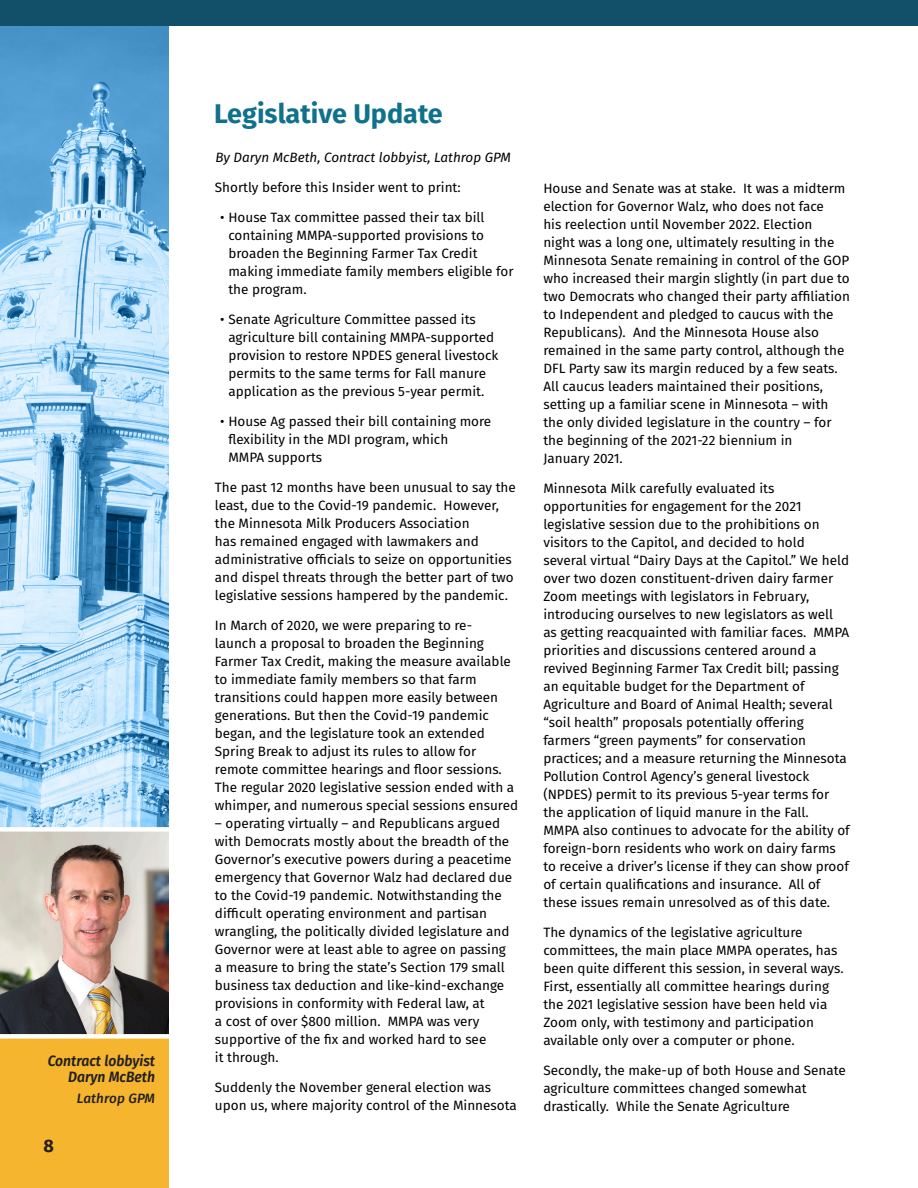
<style>
.page{position:relative;width:918px;height:1188px;background:#fff}
.page>*{position:absolute;margin:0;border:0;box-sizing:border-box;transform-origin:0 0}
.Paragraph_Style_1{font:700 27px "Fira Sans";color:#10718d}
.t1{font:700 18px "Fira Sans";color:#231f20}
.t2{font:italic 600 15px/16.5px "Fira Sans";color:#231f20;text-align:right;scale:.93 1}
.Article--Text{font:13.5px/18px "Fira Sans";color:#000001}
.Article--Text-2{font:italic 13.5px "Fira Sans";color:#000001}
.t3{font:italic 500 13.5px "Fira Sans";letter-spacing:.01em;color:#231f20}
</style>
<div class="page">
<div style="left:0;top:0;width:918px;height:26px;background:#124f68"></div>
<img style="left:0;top:26px;width:169px;height:801px">
<div style="left:0;top:1036px;width:169px;height:152px;background:#f5b52e"></div>
<img style="left:0;top:832px;width:169px;height:202px">
<div style="left:0;top:1034px;width:169px;height:5px;background:#fff"></div>
<p class="t2" style="left:48px;top:1051px;width:117px">Contract lobbyist<br>Daryn McBeth</p>
<p class="t3" style="left:77px;top:1088px;width:80px">Lathrop GPM</p>
<p class="t1" style="left:44px;top:1131px;width:12px">8</p>
<p class="Paragraph_Style_1" style="left:214px;top:91px;width:230px">Legislative Update</p>
<p class="Article--Text-2" style="left:215px;top:148px;width:297px">By Daryn McBeth, Contract lobbyist, Lathrop GPM</p>
<p class="Article--Text" style="left:215px;top:178px;width:247px">Shortly before this Insider went to print:</p>
<p class="Article--Text" style="left:228px;top:208px;width:287px;text-indent:-8px">• House Tax committee passed their tax bill containing MMPA-supported provisions to broaden the Beginning Farmer Tax Credit making immediate family members eligible for the program.</p>
<p class="Article--Text" style="left:228px;top:310px;width:272px;text-indent:-8px">• Senate Agriculture Committee passed its agriculture bill containing MMPA-supported provision to restore NPDES general livestock permits to the same terms for Fall manure application as the previous 5-year permit.</p>
<p class="Article--Text" style="left:228px;top:412px;width:264px;text-indent:-8px">• House Ag passed their bill containing more flexibility in the MDI program, which<br>MMPA supports</p>
<p class="Article--Text" style="left:215px;top:478px;width:302px">The past 12 months have been unusual to say the least, due to the Covid-19 pandemic. However, the Minnesota Milk Producers Association<br>has remained engaged with lawmakers and administrative officials to seize on opportunities and dispel threats through the better part of two legislative sessions hampered by the pandemic.</p>
<p class="Article--Text" style="left:215px;top:616px;width:305px">In March of 2020, we were preparing to re-<br>launch a proposal to broaden the Beginning Farmer Tax Credit, making the measure available to immediate family members so that farm transitions could happen more easily between generations. But then the Covid-19 pandemic began, and the legislature took an extended Spring Break to adjust its rules to allow for remote committee hearings and floor sessions.<br>The regular 2020 legislative session ended with a whimper, and numerous special sessions ensured</p>
<p class="Article--Text" style="left:215px;top:814px;width:299px">– operating virtually – and Republicans argued with Democrats mostly about the breadth of the Governor’s executive powers during a peacetime emergency that Governor Walz had declared due to the Covid-19 pandemic. Notwithstanding the difficult operating environment and partisan wrangling, the politically divided legislature and Governor were at least able to agree on passing a measure to bring the state’s Section 179 small business tax deduction and like-kind-exchange provisions in conformity with Federal law, at<br>a cost of over $800 million. MMPA was very supportive of the fix and worked hard to see<br>it through.</p>
<p class="Article--Text" style="left:215px;top:1078px;width:303px">Suddenly the November general election was upon us, where majority control of the Minnesota</p>
<p class="Article--Text" style="left:543px;top:179px;width:308px">House and Senate was at stake. It was a midterm election for Governor Walz, who does not face<br>his reelection until November 2022. Election<br>night was a long one, ultimately resulting in the Minnesota Senate remaining in control of the GOP who increased their margin slightly (in part due to two Democrats who changed their party affiliation to Independent and pledged to caucus with the Republicans). And the Minnesota House also remained in the same party control, although the DFL Party saw its margin reduced by a few seats.<br>All caucus leaders maintained their positions, setting up a familiar scene in Minnesota – with the only divided legislature in the country – for the beginning of the 2021-22 biennium in<br>January 2021.</p>
<p class="Article--Text" style="left:543px;top:479px;width:308px">Minnesota Milk carefully evaluated its opportunities for engagement for the 2021 legislative session due to the prohibitions on visitors to the Capitol, and decided to hold several virtual “Dairy Days at the Capitol.” We held over two dozen constituent-driven dairy farmer Zoom meetings with legislators in February, introducing ourselves to new legislators as well as getting reacquainted with familiar faces. MMPA priorities and discussions centered around a revived Beginning Farmer Tax Credit bill; passing an equitable budget for the Department of Agriculture and Board of Animal Health; several “soil health” proposals potentially offering farmers “green payments” for conservation practices; and a measure returning the Minnesota Pollution Control Agency’s general livestock (NPDES) permit to its previous 5-year terms for the application of liquid manure in the Fall.<br>MMPA also continues to advocate for the ability of foreign-born residents who work on dairy farms to receive a driver’s license if they can show proof of certain qualifications and insurance. All of these issues remain unresolved as of this date.</p>
<p class="Article--Text" style="left:543px;top:923px;width:302px">The dynamics of the legislative agriculture committees, the main place MMPA operates, has been quite different this session, in several ways.<br>First, essentially all committee hearings during the 2021 legislative session have been held via Zoom only, with testimony and participation available only over a computer or phone.</p>
<p class="Article--Text" style="left:543px;top:1061px;width:304px">Secondly, the make-up of both House and Senate agriculture committees changed somewhat drastically. While the Senate Agriculture</p>
</div>
